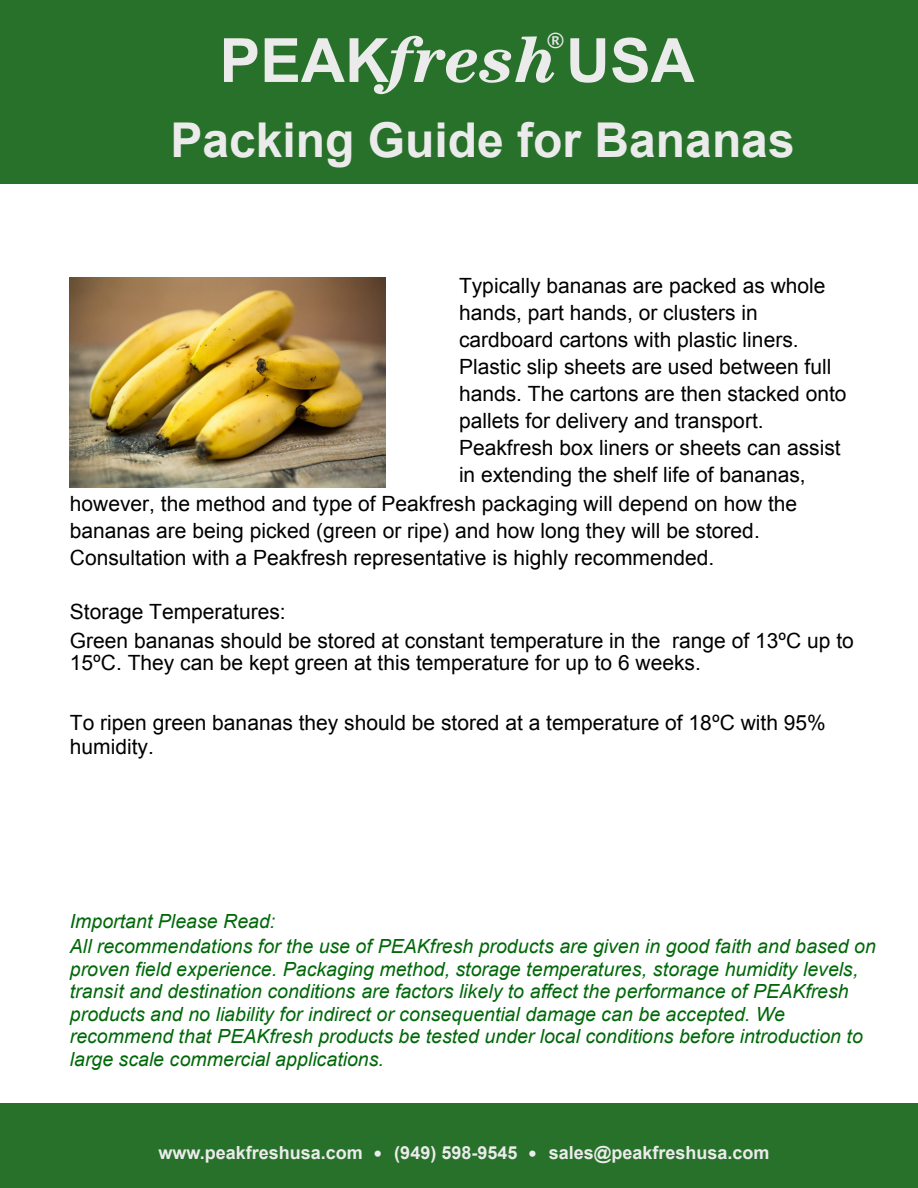
<style>
.page{position:relative;width:918px;height:1188px;background:#fff}
.page>*{position:absolute;margin:0;border:0;box-sizing:border-box;transform-origin:0 0}
.t1{font:700 61.05px "Arial";color:#ebebeb}
.t2{font:700 48px "Arial";color:#ebebeb}
.t3{font:21px/27px "Arial";color:#000}
.t4{font:700 21px "Lucida Grande";color:#e7e8e9}
.t5{font:italic 19.5px/22.5px "Arial";color:#006809}
.t6{font:700 18px "Arial";color:#ebebeb}
.s1{font-family:"Century Std";font-style:italic;font-size:67.2px}
.s2{font-family:"Lucida Grande";font-weight:400}
</style>
<div class="page">
<div style="left:0;top:0;width:918px;height:184px;background:#28712a"></div>
<img style="left:70px;top:277px;width:315px;height:211px">
<div style="left:0;top:1103px;width:918px;height:85px;background:#28712a"></div>
<p class="t4" style="left:547px;top:32px;width:19px">®</p>
<h1 class="t1" style="left:220px;top:38px;width:477px">PEAK<span class="s1">fresh</span>USA</h1>
<h2 class="t2" style="left:171px;top:122px;width:626px">Packing Guide for Bananas</h2>
<p class="t3" style="left:459px;top:274px;width:389px">Typically bananas are packed as whole hands, part hands, or clusters in cardboard cartons with plastic liners.<br>Plastic slip sheets are used between full hands. The cartons are then stacked onto pallets for delivery and transport.<br>Peakfresh box liners or sheets can assist in extending the shelf life of bananas,</p>
<p class="t3" style="left:70px;top:492px;width:729px">however, the method and type of Peakfresh packaging will depend on how the bananas are being picked (green or ripe) and how long they will be stored.<br>Consultation with a Peakfresh representative is highly recommended.</p>
<p class="t3" style="left:70px;top:599px;width:786px;line-height:28.8px">Storage Temperatures:<br>Green bananas should be stored at constant temperature in the range of 13ºC up to</p>
<p class="t3" style="left:70px;top:651px;width:633px">15ºC. They can be kept green at this temperature for up to 6 weeks.</p>
<p class="t3" style="left:70px;top:712px;width:758px;line-height:24px">To ripen green bananas they should be stored at a temperature of 18ºC with 95% humidity.</p>
<p class="t5" style="left:70px;top:911px;width:808px;line-height:24.9px">Important Please Read:<br>All recommendations for the use of PEAKfresh products are given in good faith and based on</p>
<p class="t5" style="left:70px;top:959px;width:795px">proven field experience. Packaging method, storage temperatures, storage humidity levels, transit and destination conditions are factors likely to affect the performance of PEAKfresh products and no liability for indirect or consequential damage can be accepted. We recommend that PEAKfresh products be tested under local conditions before introduction to large scale commercial applications.</p>
<p class="t6" style="left:158px;top:1146px;width:613px">www.peakfreshusa.com <span class="s2">•</span> (949) 598-9545 <span class="s2">•</span> sales@peakfreshusa.com</p>
</div>
